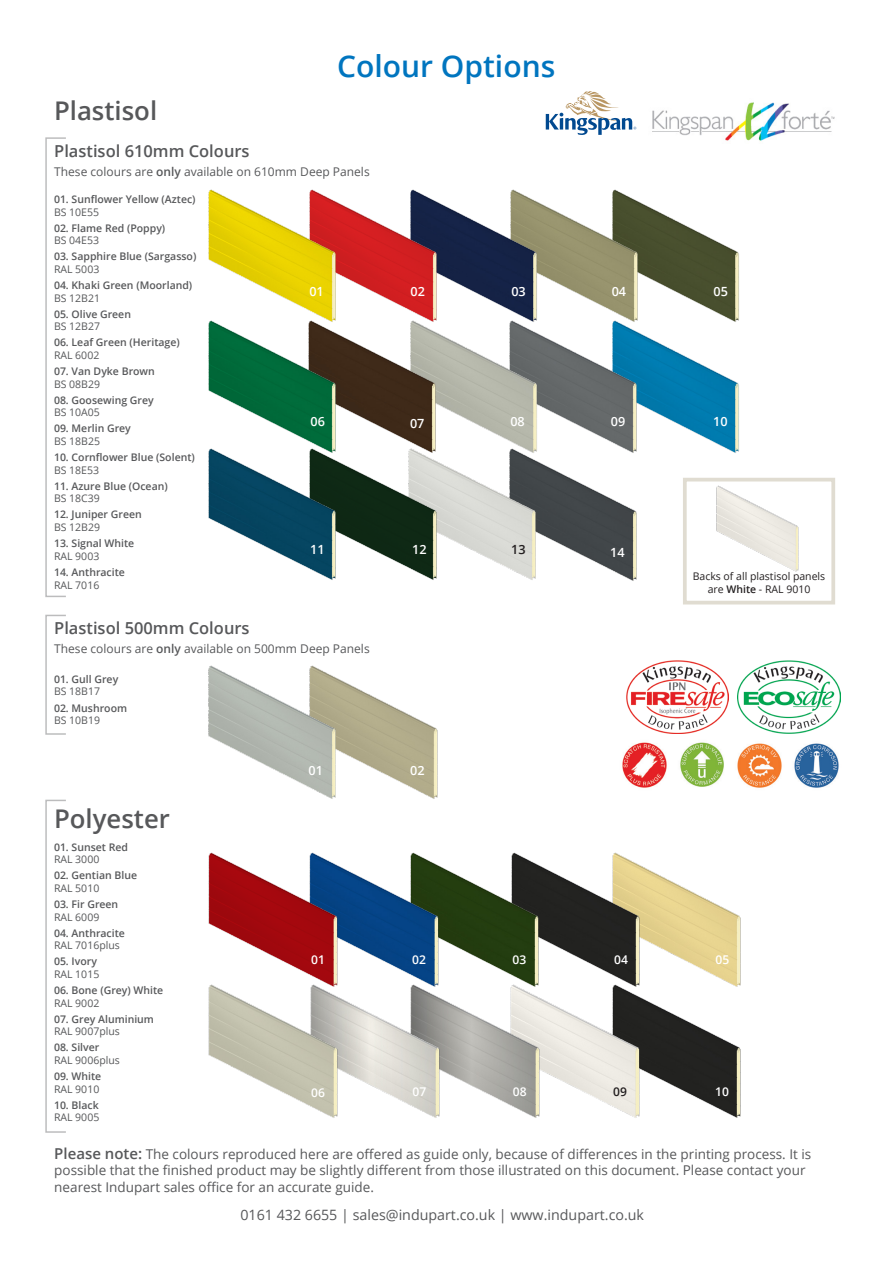
<style>
.page{position:relative;width:893px;height:1263px;background:#fff}
.page>*{position:absolute;margin:0;border:0;box-sizing:border-box;transform-origin:0 0}
.t1{font:600 30px "Open Sans";color:#0075bf}
.t2{font:600 25.8px "Open Sans";color:#57585a}
.t3{font:600 16.5px "Open Sans";color:#57585a}
.t4{font:14.25px "Open Sans";color:#57585a}
.t5{font:13.5px/16.2px "Open Sans";color:#57585a}
.t6{font:600 12.6px "Open Sans";color:#fff}
.t7{font:600 12.6px "Open Sans";color:#231f20}
.t8{font:12px "Open Sans";color:#57585a}
.t9{font:600 12px "Open Sans";color:#fff}
.t10{font:600 12px "Open Sans";color:#231f20}
.t11{font:600 10.5px "Open Sans";color:#57585a}
.t12{font:10.5px "Open Sans";color:#57585a}
.t13{font:10.5px/12.6px "Open Sans";color:#231f20;text-align:center}
.s1{font-weight:600}
.s2{font-weight:600;font-size:15px}
</style>
<div class="page">
<img style="left:571px;top:478px;width:66px;height:103px">
<img style="left:471px;top:459px;width:100px;height:121px">
<svg style="left:546px;top:91px;width:90px;height:44px"></svg>
<img style="left:794px;top:743px;width:45px;height:45px">
<img style="left:738px;top:660px;width:102px;height:73px">
<img style="left:626px;top:660px;width:102px;height:73px">
<img style="left:622px;top:742px;width:45px;height:46px">
<img style="left:680px;top:742px;width:44px;height:45px">
<img style="left:737px;top:743px;width:45px;height:45px">
<img style="left:370px;top:459px;width:101px;height:121px">
<img style="left:371px;top:695px;width:67px;height:104px">
<img style="left:208px;top:459px;width:162px;height:121px">
<img style="left:672px;top:349px;width:67px;height:104px">
<img style="left:572px;top:329px;width:100px;height:124px">
<img style="left:471px;top:329px;width:101px;height:130px">
<img style="left:370px;top:329px;width:101px;height:130px">
<img style="left:208px;top:329px;width:162px;height:130px">
<img style="left:673px;top:219px;width:66px;height:103px">
<img style="left:572px;top:189px;width:101px;height:140px">
<img style="left:472px;top:189px;width:100px;height:140px">
<img style="left:370px;top:189px;width:102px;height:140px">
<img style="left:208px;top:189px;width:162px;height:140px">
<img style="left:208px;top:665px;width:163px;height:134px">
<img style="left:652px;top:102px;width:183px;height:39px">
<img style="left:716px;top:485px;width:83px;height:87px">
<div style="left:683px;top:478px;width:152px;height:126px;border:4px solid #e0dcd1"></div>
<img style="left:675px;top:1015px;width:66px;height:103px">
<img style="left:574px;top:993px;width:101px;height:125px">
<img style="left:474px;top:993px;width:100px;height:125px">
<img style="left:372px;top:993px;width:102px;height:125px">
<img style="left:208px;top:993px;width:164px;height:125px">
<img style="left:675px;top:883px;width:66px;height:104px">
<img style="left:574px;top:852px;width:101px;height:141px">
<img style="left:474px;top:852px;width:100px;height:141px">
<img style="left:372px;top:852px;width:102px;height:141px">
<img style="left:208px;top:852px;width:164px;height:141px">
<p class="t2" style="left:54px;top:93px;width:105px">Plastisol</p>
<p class="t3" style="left:54px;top:140px;width:197px">Plastisol 610mm Colours</p>
<p class="t1" style="left:337px;top:45px;width:220px">Colour Options</p>
<p class="t8" style="left:54px;top:164px;width:317px">These colours are <span class="s1">only</span> available on 610mm Deep Panels</p>
<p class="t11" style="left:54px;top:192px;width:143px">01. Sunflower Yellow (Aztec)</p>
<p class="t12" style="left:54px;top:205px;width:47px">BS 10E55</p>
<p class="t11" style="left:54px;top:221px;width:113px">02. Flame Red (Poppy)</p>
<p class="t12" style="left:54px;top:233px;width:47px">BS 04E53</p>
<p class="t11" style="left:54px;top:249px;width:144px">03. Sapphire Blue (Sargasso)</p>
<p class="t12" style="left:54px;top:262px;width:47px">RAL 5003</p>
<p class="t11" style="left:54px;top:278px;width:140px">04. Khaki Green (Moorland)</p>
<p class="t12" style="left:54px;top:291px;width:48px">BS 12B21</p>
<p class="t11" style="left:54px;top:307px;width:79px">05. Olive Green</p>
<p class="t12" style="left:54px;top:319px;width:48px">BS 12B27</p>
<p class="t11" style="left:54px;top:335px;width:127px">06. Leaf Green (Heritage)</p>
<p class="t12" style="left:54px;top:348px;width:47px">RAL 6002</p>
<p class="t11" style="left:54px;top:364px;width:102px">07. Van Dyke Brown</p>
<p class="t12" style="left:54px;top:377px;width:48px">BS 08B29</p>
<p class="t11" style="left:54px;top:393px;width:101px">08. Goosewing Grey</p>
<p class="t12" style="left:54px;top:405px;width:47px">BS 10A05</p>
<p class="t11" style="left:54px;top:421px;width:78px">09. Merlin Grey</p>
<p class="t12" style="left:54px;top:434px;width:48px">BS 18B25</p>
<p class="t11" style="left:54px;top:450px;width:142px">10. Cornflower Blue (Solent)</p>
<p class="t12" style="left:54px;top:463px;width:47px">BS 18E53</p>
<p class="t11" style="left:54px;top:479px;width:115px">11. Azure Blue (Ocean)</p>
<p class="t12" style="left:54px;top:491px;width:47px">BS 18C39</p>
<p class="t11" style="left:54px;top:507px;width:89px">12. Juniper Green</p>
<p class="t12" style="left:54px;top:520px;width:48px">BS 12B29</p>
<p class="t11" style="left:54px;top:536px;width:82px">13. Signal White</p>
<p class="t12" style="left:54px;top:549px;width:47px">RAL 9003</p>
<p class="t11" style="left:54px;top:565px;width:72px">14. Anthracite</p>
<p class="t12" style="left:54px;top:578px;width:47px">RAL 7016</p>
<p class="t3" style="left:54px;top:616px;width:197px">Plastisol 500mm Colours</p>
<p class="t6" style="left:309px;top:282px;width:16px">01</p>
<p class="t6" style="left:311px;top:413px;width:16px">06</p>
<p class="t6" style="left:410px;top:282px;width:16px">02</p>
<p class="t6" style="left:410px;top:414px;width:16px">07</p>
<p class="t6" style="left:511px;top:282px;width:16px">03</p>
<p class="t6" style="left:510px;top:413px;width:16px">08</p>
<p class="t6" style="left:310px;top:541px;width:16px">11</p>
<p class="t6" style="left:412px;top:541px;width:16px">12</p>
<p class="t7" style="left:511px;top:541px;width:16px">13</p>
<p class="t8" style="left:54px;top:640px;width:317px">These colours are <span class="s1">only</span> available on 500mm Deep Panels</p>
<p class="t11" style="left:54px;top:672px;width:66px">01. Gull Grey</p>
<p class="t12" style="left:54px;top:684px;width:48px">BS 18B17</p>
<p class="t11" style="left:54px;top:701px;width:75px">02. Mushroom</p>
<p class="t12" style="left:54px;top:713px;width:48px">BS 10B19</p>
<p class="t2" style="left:54px;top:801px;width:117px">Polyester</p>
<p class="t11" style="left:54px;top:840px;width:76px">01. Sunset Red</p>
<p class="t12" style="left:54px;top:852px;width:47px">RAL 3000</p>
<p class="t11" style="left:54px;top:868px;width:85px">02. Gentian Blue</p>
<p class="t12" style="left:54px;top:881px;width:47px">RAL 5010</p>
<p class="t11" style="left:54px;top:897px;width:66px">03. Fir Green</p>
<p class="t12" style="left:54px;top:909px;width:47px">RAL 6009</p>
<p class="t11" style="left:54px;top:926px;width:72px">04. Anthracite</p>
<p class="t12" style="left:54px;top:938px;width:67px">RAL 7016plus</p>
<p class="t11" style="left:54px;top:954px;width:44px">05. Ivory</p>
<p class="t12" style="left:54px;top:967px;width:47px">RAL 1015</p>
<p class="t11" style="left:54px;top:983px;width:111px">06. Bone (Grey) White</p>
<p class="t12" style="left:54px;top:995px;width:47px">RAL 9002</p>
<p class="t11" style="left:54px;top:1012px;width:101px">07. Grey Aluminium</p>
<p class="t12" style="left:54px;top:1024px;width:67px">RAL 9007plus</p>
<p class="t11" style="left:54px;top:1040px;width:47px">08. Silver</p>
<p class="t12" style="left:54px;top:1053px;width:67px">RAL 9006plus</p>
<p class="t11" style="left:54px;top:1069px;width:49px">09. White</p>
<p class="t12" style="left:54px;top:1081px;width:47px">RAL 9010</p>
<p class="t11" style="left:54px;top:1098px;width:46px">10. Black</p>
<p class="t12" style="left:54px;top:1110px;width:47px">RAL 9005</p>
<p class="t6" style="left:308px;top:762px;width:16px">01</p>
<p class="t9" style="left:311px;top:951px;width:15px">01</p>
<p class="t6" style="left:410px;top:762px;width:16px">02</p>
<p class="t9" style="left:412px;top:951px;width:15px">02</p>
<p class="t9" style="left:311px;top:1085px;width:15px">06</p>
<p class="t9" style="left:413px;top:1083px;width:15px">07</p>
<p class="t9" style="left:513px;top:951px;width:15px">03</p>
<p class="t9" style="left:513px;top:1083px;width:15px">08</p>
<p class="t6" style="left:612px;top:282px;width:16px">04</p>
<p class="t6" style="left:611px;top:413px;width:16px">09</p>
<p class="t6" style="left:610px;top:544px;width:16px">14</p>
<p class="t6" style="left:714px;top:282px;width:16px">05</p>
<p class="t6" style="left:713px;top:413px;width:16px">10</p>
<p class="t13" style="left:693px;top:570px;width:134px">Backs of all plastisol panels are <span class="s1">White</span> - RAL 9010</p>
<p class="t9" style="left:614px;top:951px;width:15px">04</p>
<p class="t10" style="left:613px;top:1083px;width:15px">09</p>
<p class="t9" style="left:716px;top:951px;width:15px">05</p>
<p class="t9" style="left:715px;top:1083px;width:15px">10</p>
<p class="t5" style="left:54px;top:1146px;width:758px"><span class="s2">Please note:</span> The colours reproduced here are offered as guide only, because of differences in the printing process. It is possible that the finished product may be slightly different from those illustrated on this document. Please contact your nearest Indupart sales office for an accurate guide.</p>
<h3 class="t4" style="left:240px;top:1205px;width:405px">0161 432 6655 | sales@indupart.co.uk | www.indupart.co.uk</h3>
</div>
